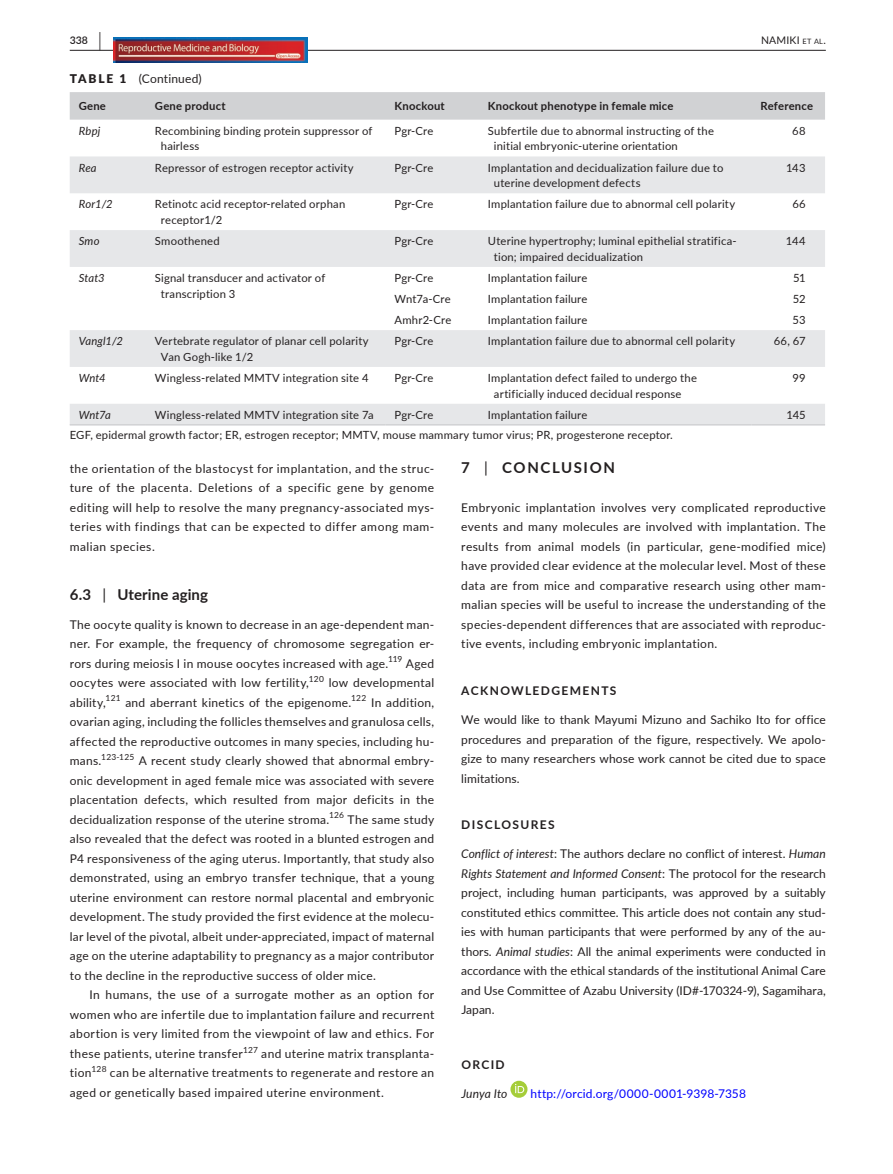
<style>
.page{position:relative;width:893px;height:1174px;background:#fff}
.page>*{position:absolute;margin:0;border:0;box-sizing:border-box;transform-origin:0 0}
.t1{font:700 15px "Lato";letter-spacing:.01em;color:#231f20}
.t2{font:700 15px "Lato";letter-spacing:.11em;color:#231f20}
.t3{font:12px/19.5px "Lato";letter-spacing:.025em;color:#231f20;text-align:justify}
.t4{font:12px "Lato";letter-spacing:.01em;color:#00f}
.t5{font:700 12px "Lato";letter-spacing:.115em;color:#231f20}
.t6{font:italic 12px "Lato";color:#231f20}
.t7{font:11.25px/15.8px "Lato";letter-spacing:.015em;color:#231f20}
.t8{font:700 11.25px "Lato";letter-spacing:.02em;color:#231f20}
.t9{font:italic 11.25px "Lato";letter-spacing:.01em;color:#231f20}
.t10{font:10.5px "Lato";letter-spacing:.025em;color:#231f20}
.t11{font:600 10.5px "Lato";color:#231f20}
.t12{font:8.4px "Lato";letter-spacing:.025em;color:#231f20}
.s1{font-size:19.5px}
.s2{font-size:7.35px}
.s3{font-weight:900}
.s4{font-weight:400}
.s5{font-style:italic}
</style>
<div class="page">
<hr style="left:70px;top:50px;width:756px;height:1px;background:#231f20">
<img style="left:114px;top:38px;width:194px;height:25px">
<svg style="left:510px;top:1080px;width:17px;height:17px"></svg>
<svg style="left:515px;top:1083px;width:9px;height:10px"></svg>
<div style="left:70px;top:92px;width:755px;height:28px;background:#d1d2d4"></div>
<svg style="left:70px;top:156px;width:755px;height:268px"></svg>
<hr style="left:70px;top:424px;width:76px;height:1px;background:#d1d2d4">
<hr style="left:146px;top:424px;width:240px;height:1px;background:#d1d2d4">
<hr style="left:386px;top:424px;width:93px;height:1px;background:#d1d2d4">
<hr style="left:479px;top:424px;width:273px;height:1px;background:#d1d2d4">
<hr style="left:752px;top:424px;width:73px;height:1px;background:#d1d2d4">
<p class="t11" style="left:70px;top:33px;width:33px">338 <span class="s1">|</span></p>
<p class="t10" style="left:761px;top:33px;width:66px">NAMIKI <span class="s2">et al</span>.</p>
<p class="t3" style="left:70px;top:68px;width:134px"><span class="s3">TABLE 1</span> (Continued)</p>
<p class="t8" style="left:79px;top:98px;width:29px">Gene</p>
<p class="t8" style="left:155px;top:98px;width:72px">Gene product</p>
<p class="t8" style="left:395px;top:98px;width:52px">Knockout</p>
<p class="t8" style="left:488px;top:98px;width:187px">Knockout phenotype in female mice</p>
<p class="t8" style="left:761px;top:98px;width:54px">Reference</p>
<p class="t9" style="left:79px;top:123px;width:23px">Rbpj</p>
<p class="t7" style="left:161px;top:122px;width:213px;text-indent:-6px">Recombining binding protein suppressor of hairless</p>
<p class="t7" style="left:395px;top:122px;width:40px">Pgr-Cre</p>
<p class="t7" style="left:494px;top:122px;width:222px;text-indent:-6px">Subfertile due to abnormal instructing of the initial embryonic-uterine orientation</p>
<p class="t7" style="left:792px;top:122px;width:15px">68</p>
<p class="t9" style="left:79px;top:159px;width:19px">Rea</p>
<p class="t7" style="left:155px;top:159px;width:200px">Repressor of estrogen receptor activity</p>
<p class="t7" style="left:395px;top:159px;width:40px">Pgr-Cre</p>
<p class="t7" style="left:494px;top:159px;width:231px;text-indent:-6px">Implantation and decidualization failure due to uterine development defects</p>
<p class="t7" style="left:786px;top:159px;width:21px">143</p>
<p class="t9" style="left:79px;top:196px;width:36px">Ror1/2</p>
<p class="t7" style="left:161px;top:196px;width:186px;text-indent:-6px">Retinotc acid receptor-related orphan receptor1/2</p>
<p class="t7" style="left:395px;top:196px;width:40px">Pgr-Cre</p>
<p class="t7" style="left:488px;top:196px;width:249px">Implantation failure due to abnormal cell polarity</p>
<p class="t7" style="left:792px;top:196px;width:15px">66</p>
<p class="t9" style="left:79px;top:233px;width:22px">Smo</p>
<p class="t7" style="left:155px;top:233px;width:66px">Smoothened</p>
<p class="t7" style="left:395px;top:233px;width:40px">Pgr-Cre</p>
<p class="t7" style="left:494px;top:233px;width:244px;text-indent:-6px">Uterine hypertrophy; luminal epithelial stratifica&shy;tion; impaired decidualization</p>
<p class="t7" style="left:786px;top:233px;width:21px">144</p>
<p class="t9" style="left:79px;top:270px;width:28px">Stat3</p>
<p class="t7" style="left:161px;top:269px;width:166px;text-indent:-6px">Signal transducer and activator of transcription 3</p>
<p class="t7" style="left:395px;top:269px;width:40px">Pgr-Cre</p>
<p class="t7" style="left:488px;top:269px;width:101px">Implantation failure</p>
<p class="t7" style="left:793px;top:269px;width:14px">51</p>
<p class="t7" style="left:395px;top:291px;width:58px">Wnt7a-Cre</p>
<p class="t7" style="left:488px;top:291px;width:101px">Implantation failure</p>
<p class="t7" style="left:793px;top:291px;width:14px">52</p>
<p class="t7" style="left:395px;top:312px;width:58px">Amhr2-Cre</p>
<p class="t7" style="left:488px;top:312px;width:101px">Implantation failure</p>
<p class="t7" style="left:792px;top:312px;width:15px">53</p>
<p class="t9" style="left:79px;top:333px;width:46px">Vangl1/2</p>
<p class="t7" style="left:161px;top:333px;width:209px;text-indent:-6px">Vertebrate regulator of planar cell polarity<br>Van Gogh-like 1/2</p>
<p class="t7" style="left:395px;top:333px;width:40px">Pgr-Cre</p>
<p class="t7" style="left:488px;top:333px;width:249px">Implantation failure due to abnormal cell polarity</p>
<p class="t7" style="left:774px;top:333px;width:33px">66, 67</p>
<p class="t9" style="left:79px;top:370px;width:28px">Wnt4</p>
<p class="t7" style="left:155px;top:369px;width:215px">Wingless-related MMTV integration site 4</p>
<p class="t7" style="left:395px;top:369px;width:40px">Pgr-Cre</p>
<p class="t7" style="left:494px;top:369px;width:204px;text-indent:-6px">Implantation defect failed to undergo the artificially induced decidual response</p>
<p class="t7" style="left:792px;top:369px;width:15px">99</p>
<p class="t9" style="left:79px;top:407px;width:34px">Wnt7a</p>
<p class="t7" style="left:155px;top:406px;width:220px">Wingless-related MMTV integration site 7a</p>
<p class="t7" style="left:395px;top:406px;width:40px">Pgr-Cre</p>
<p class="t7" style="left:488px;top:406px;width:101px">Implantation failure</p>
<p class="t7" style="left:786px;top:406px;width:21px">145</p>
<p class="t7" style="left:70px;top:427px;width:604px">EGF, epidermal growth factor; ER, estrogen receptor; MMTV, mouse mammary tumor virus; PR, progesterone receptor.</p>
<p class="t3" style="left:70px;top:458px;width:366px">the orientation of the blastocyst for implantation, and the struc&shy;ture of the placenta. Deletions of a specific gene by genome editing will help to resolve the many pregnancy-associated mys&shy;teries with findings that can be expected to differ among mam&shy;malian species.</p>
<p class="t1" style="left:70px;top:583px;width:140px">6.3 <span class="s4">|</span> Uterine aging</p>
<p class="t3" style="left:70px;top:614px;width:366px">The oocyte quality is known to decrease in an age-dependent man&shy;ner. For example, the frequency of chromosome segregation er&shy;rors during meiosis I in mouse oocytes increased with age.</p>
<p class="t12" style="left:388px;top:653px;width:16px">119</p>
<p class="t3" style="left:406px;top:653px;width:30px">Aged</p>
<p class="t3" style="left:70px;top:672px;width:241px">oocytes were associated with low fertility,</p>
<p class="t12" style="left:309px;top:673px;width:17px">120</p>
<p class="t3" style="left:329px;top:672px;width:107px">low developmental</p>
<p class="t3" style="left:70px;top:692px;width:37px">ability,</p>
<p class="t12" style="left:106px;top:692px;width:16px">121</p>
<p class="t3" style="left:125px;top:692px;width:227px">and aberrant kinetics of the epigenome.</p>
<p class="t12" style="left:351px;top:692px;width:17px">122</p>
<p class="t3" style="left:70px;top:692px;width:366px;text-indent:301px">In addition, ovarian aging, including the follicles themselves and granulosa cells, affected the reproductive outcomes in many species, including hu&shy;mans.</p>
<p class="t12" style="left:101px;top:751px;width:35px">123-125</p>
<p class="t3" style="left:70px;top:750px;width:366px;text-indent:69px">A recent study clearly showed that abnormal embry&shy;onic development in aged female mice was associated with severe placentation defects, which resulted from major deficits in the decidualization response of the uterine stroma.</p>
<p class="t12" style="left:329px;top:809px;width:16px">126</p>
<p class="t3" style="left:70px;top:809px;width:366px;text-indent:278px">The same study also revealed that the defect was rooted in a blunted estrogen and P4 responsiveness of the aging uterus. Importantly, that study also demonstrated, using an embryo transfer technique, that a young uterine environment can restore normal placental and embryonic development. The study provided the first evidence at the molecu&shy;lar level of the pivotal, albeit under-appreciated, impact of maternal age on the uterine adaptability to pregnancy as a major contributor to the decline in the reproductive success of older mice.</p>
<p class="t3" style="left:70px;top:984px;width:366px;text-indent:20px">In humans, the use of a surrogate mother as an option for women who are infertile due to implantation failure and recurrent abortion is very limited from the viewpoint of law and ethics. For these patients, uterine transfer<sup>127</sup> and uterine matrix transplanta&shy;tion<sup>128</sup> can be alternative treatments to regenerate and restore an aged or genetically based impaired uterine environment.</p>
<p class="t2" style="left:461px;top:456px;width:155px">7 <span class="s4">|</span> CONCLUSION</p>
<p class="t3" style="left:461px;top:497px;width:366px">Embryonic implantation involves very complicated reproductive events and many molecules are involved with implantation. The results from animal models (in particular, gene-modified mice) have provided clear evidence at the molecular level. Most of these data are from mice and comparative research using other mam&shy;malian species will be useful to increase the understanding of the species-dependent differences that are associated with reproduc&shy;tive events, including embryonic implantation.</p>
<p class="t5" style="left:461px;top:681px;width:157px">ACKNOWLEDGEMENTS</p>
<p class="t3" style="left:461px;top:709px;width:366px">We would like to thank Mayumi Mizuno and Sachiko Ito for office procedures and preparation of the figure, respectively. We apolo&shy;gize to many researchers whose work cannot be cited due to space limitations.</p>
<p class="t5" style="left:461px;top:816px;width:95px">DISCLOSURES</p>
<p class="t3" style="left:461px;top:843px;width:366px"><span class="s5">Conflict of interest</span>: The authors declare no conflict of interest. <span class="s5">Human Rights Statement and Informed Consent</span>: The protocol for the research project, including human participants, was approved by a suitably constituted ethics committee. This article does not contain any stud&shy;ies with human participants that were performed by any of the au&shy;thors. <span class="s5">Animal studies</span>: All the animal experiments were conducted in accordance with the ethical standards of the institutional Animal Care and Use Committee of Azabu University (ID#-170324-9), Sagamihara, Japan.</p>
<p class="t5" style="left:461px;top:1055px;width:45px">ORCID</p>
<p class="t6" style="left:461px;top:1084px;width:48px">Junya Ito</p>
<p class="t4" style="left:531px;top:1084px;width:217px">http://orcid.org/0000-0001-9398-7358</p>
</div>
